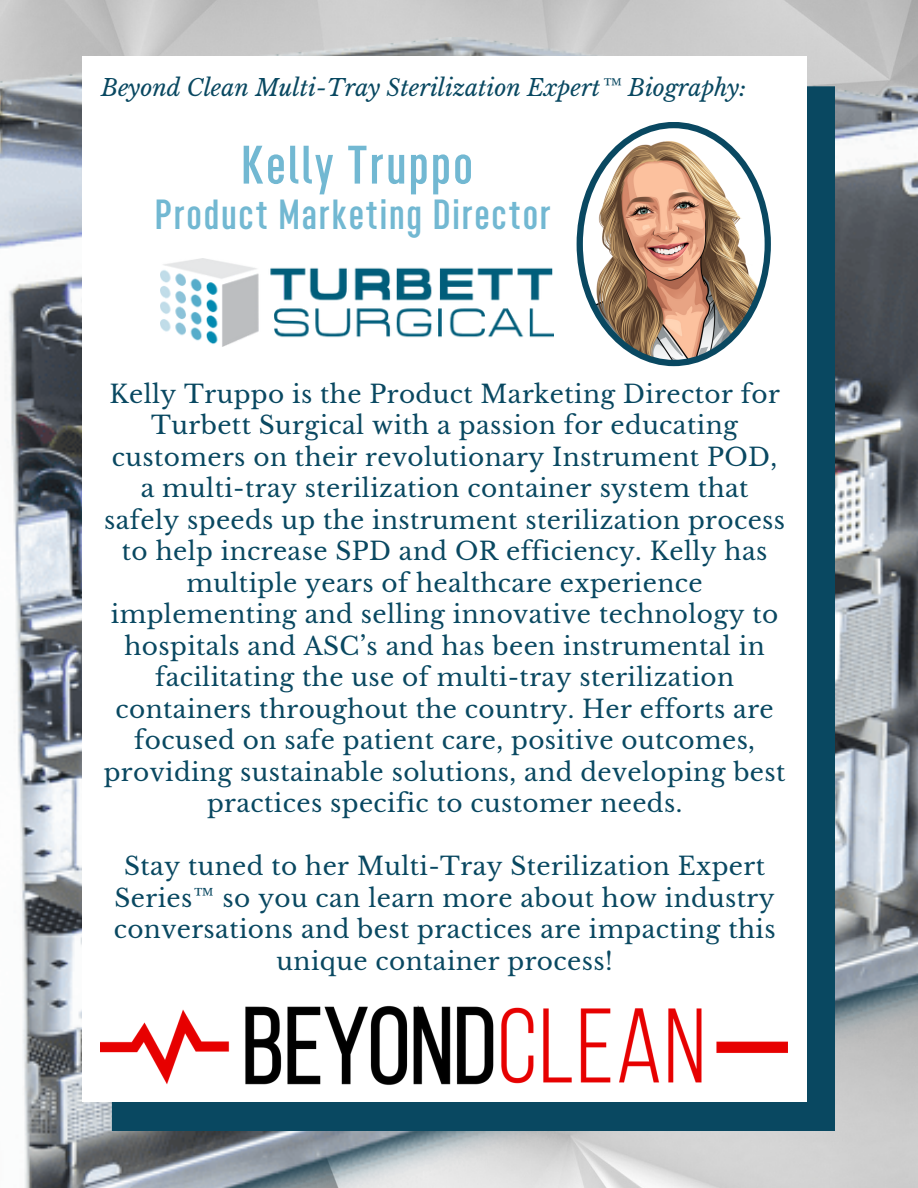
<style>
.page{position:relative;width:918px;height:1188px;background:#fff}
.page>*{position:absolute;margin:0;border:0;box-sizing:border-box;transform-origin:0 0}
.t1{font:600 extra-condensed 54.15px "Opinion Pro";letter-spacing:.055em;color:#72b8d2}
.t2{font:600 extra-condensed 42.15px "Opinion Pro";letter-spacing:.055em;color:#72b8d2}
.t3{font:24.75px/31.5px "Libre Baskerville";letter-spacing:.015em;color:#094861;text-align:center}
.t4{font:italic 23.1px "Libre Baskerville";color:#094861}
</style>
<div class="page">
<img style="left:0;top:38px;width:918px;height:1150px">
<div style="left:112px;top:86px;width:723px;height:1045px;background:#094861"></div>
<div style="left:83px;top:57px;width:723px;height:1045px;background:#fff"></div>
<svg style="left:577px;top:122px;width:194px;height:244px"></svg>
<img style="left:161px;top:259px;width:393px;height:88px">
<img style="left:100px;top:1005px;width:688px;height:80px">
<p class="t4" style="left:101px;top:74px;width:647px">Beyond Clean Multi-Tray Sterilization Expert™ Biography:</p>
<p class="t1" style="left:242px;top:143px;width:232px">Kelly Truppo</p>
<p class="t2" style="left:155px;top:197px;width:397px">Product Marketing Director</p>
<p class="t3" style="left:104px;top:378px;width:683px">Kelly Truppo is the Product Marketing Director for Turbett Surgical with a passion for educating customers on their revolutionary Instrument POD, a multi-tray sterilization container system that safely speeds up the instrument sterilization process to help increase SPD and OR efficiency. Kelly has multiple years of healthcare experience implementing and selling innovative technology to hospitals and ASC’s and has been instrumental in facilitating the use of multi-tray sterilization containers throughout the country. Her efforts are focused on safe patient care, positive outcomes, providing sustainable solutions, and developing best practices specific to customer needs.</p>
<p class="t3" style="left:114px;top:851px;width:663px">Stay tuned to her Multi-Tray Sterilization Expert Series™ so you can learn more about how industry conversations and best practices are impacting this unique container process!</p>
</div>
